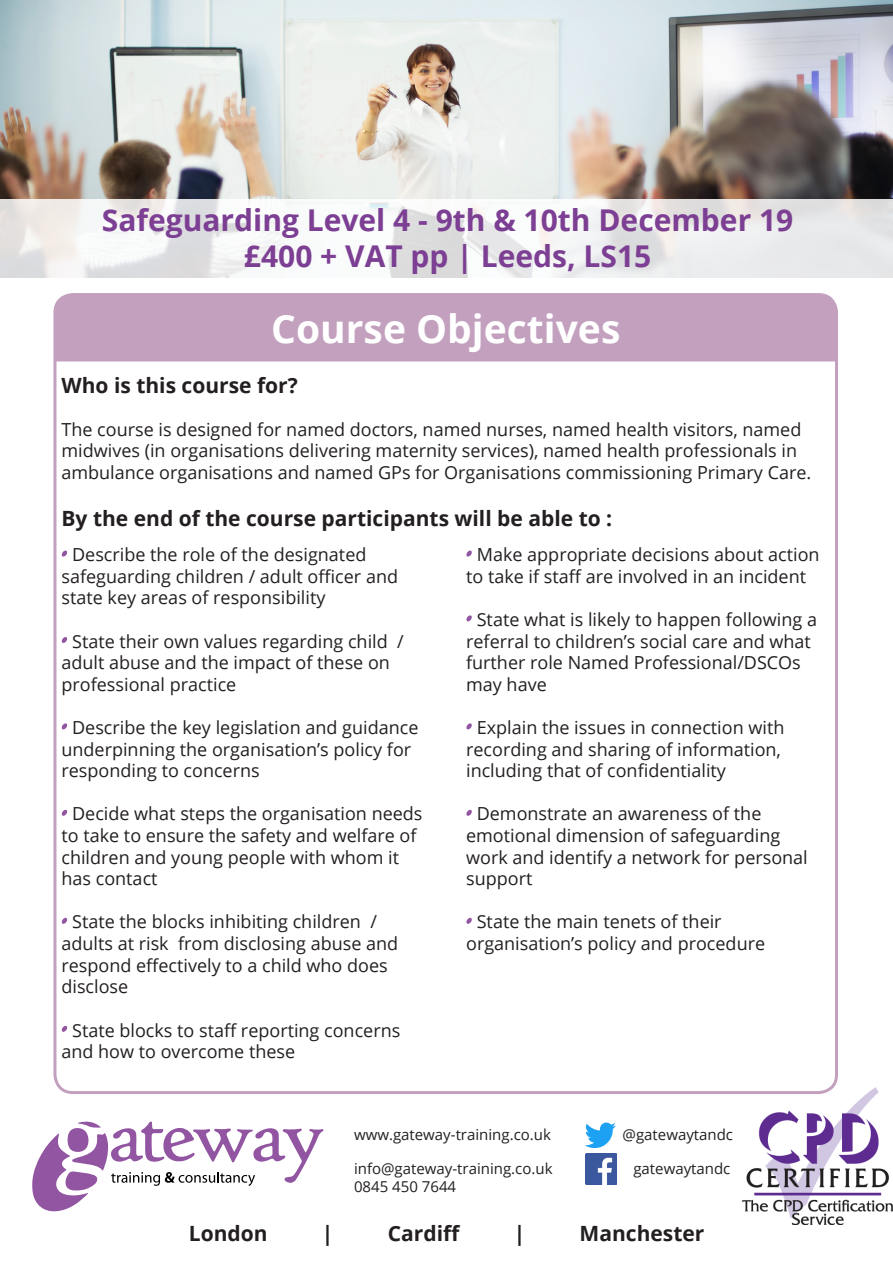
<style>
.page{position:relative;width:893px;height:1263px;background:#fff}
.page>*{position:absolute;margin:0;border:0;box-sizing:border-box;transform-origin:0 0}
.t1{font:700 39px "Open Sans";color:#fff}
.t2{font:700 30px "Open Sans";color:#7c3f93}
.t3{font:700 21px "Open Sans";color:#231f20}
.t4{font:18px/21.6px "Open Sans";color:#231f20}
.t5{font:15px "Open Sans";color:#231f20}
</style>
<div class="page">
<img style="left:741px;top:1087px;width:152px;height:137px">
<img style="left:1px;top:0;width:892px;height:199px">
<svg style="left:0;top:199px;width:893px;height:79px"></svg>
<div style="left:55px;top:295px;width:783px;height:66px;background:#c2a0be"></div>
<svg style="left:585px;top:1122px;width:31px;height:26px"></svg>
<img style="left:585px;top:1154px;width:32px;height:30px">
<svg style="left:32px;top:1121px;width:291px;height:90px"></svg>
<svg style="left:61px;top:550px;width:6px;height:7px"></svg>
<svg style="left:61px;top:637px;width:6px;height:6px"></svg>
<svg style="left:61px;top:723px;width:6px;height:7px"></svg>
<svg style="left:61px;top:809px;width:6px;height:7px"></svg>
<svg style="left:61px;top:917px;width:6px;height:7px"></svg>
<svg style="left:61px;top:1025px;width:6px;height:7px"></svg>
<svg style="left:466px;top:550px;width:6px;height:7px"></svg>
<svg style="left:466px;top:615px;width:6px;height:7px"></svg>
<svg style="left:466px;top:723px;width:6px;height:7px"></svg>
<svg style="left:466px;top:809px;width:6px;height:7px"></svg>
<svg style="left:466px;top:917px;width:6px;height:7px"></svg>
<p class="t2" style="left:102px;top:199px;width:693px">Safeguarding Level 4 - 9th &amp; 10th December 19</p>
<p class="t2" style="left:244px;top:235px;width:409px">£400 + VAT pp | Leeds, LS15</p>
<p class="t1" style="left:271px;top:302px;width:351px">Course Objectives</p>
<p class="t3" style="left:61px;top:370px;width:238px">Who is this course for?</p>
<p class="t4" style="left:61px;top:418px;width:751px">The course is designed for named doctors, named nurses, named health visitors, named midwives (in organisations delivering maternity services), named health professionals in ambulance organisations and named GPs for Organisations commissioning Primary Care.</p>
<p class="t3" style="left:61px;top:503px;width:552px">By the end of the course participants will be able to :</p>
<p class="t4" style="left:466px;top:543px;width:355px;text-indent:11px">Make appropriate decisions about action to take if staff are involved in an incident</p>
<p class="t4" style="left:466px;top:608px;width:352px;text-indent:11px">State what is likely to happen following a referral to children’s social care and what further role Named Professional/DSCOs may have</p>
<p class="t4" style="left:466px;top:716px;width:320px;text-indent:11px">Explain the issues in connection with recording and sharing of information, including that of confidentiality</p>
<p class="t4" style="left:466px;top:803px;width:343px;text-indent:11px">Demonstrate an awareness of the emotional dimension of safeguarding work and identify a network for personal support</p>
<p class="t4" style="left:466px;top:911px;width:300px;text-indent:11px">State the main tenets of their organisation’s policy and procedure</p>
<p class="t4" style="left:61px;top:543px;width:338px;text-indent:11px">Describe the role of the designated safeguarding children / adult officer and state key areas of responsibility</p>
<p class="t4" style="left:61px;top:630px;width:344px;text-indent:11px">State their own values regarding child / adult abuse and the impact of these on professional practice</p>
<p class="t4" style="left:61px;top:716px;width:358px;text-indent:11px">Describe the key legislation and guidance underpinning the organisation’s policy for responding to concerns</p>
<p class="t4" style="left:61px;top:803px;width:363px;text-indent:11px">Decide what steps the organisation needs to take to ensure the safety and welfare of children and young people with whom it has contact</p>
<p class="t4" style="left:61px;top:911px;width:338px;text-indent:11px">State the blocks inhibiting children / adults at risk from disclosing abuse and respond effectively to a child who does disclose</p>
<p class="t4" style="left:61px;top:1019px;width:340px;text-indent:11px">State blocks to staff reporting concerns and how to overcome these</p>
<p class="t5" style="left:354px;top:1124px;width:198px">www.gateway-training.co.uk</p>
<p class="t5" style="left:354px;top:1158px;width:200px">info@gateway-training.co.uk</p>
<p class="t5" style="left:633px;top:1158px;width:99px">gatewaytandc</p>
<p class="t5" style="left:354px;top:1176px;width:104px">0845 450 7644</p>
<p class="t5" style="left:623px;top:1124px;width:112px">@gatewaytandc</p>
<p class="t3" style="left:189px;top:1218px;width:80px">London</p>
<p class="t3" style="left:322px;top:1218px;width:13px">|</p>
<p class="t3" style="left:388px;top:1218px;width:74px">Cardiff</p>
<p class="t3" style="left:514px;top:1218px;width:13px">|</p>
<p class="t3" style="left:580px;top:1218px;width:126px">Manchester</p>
</div>
